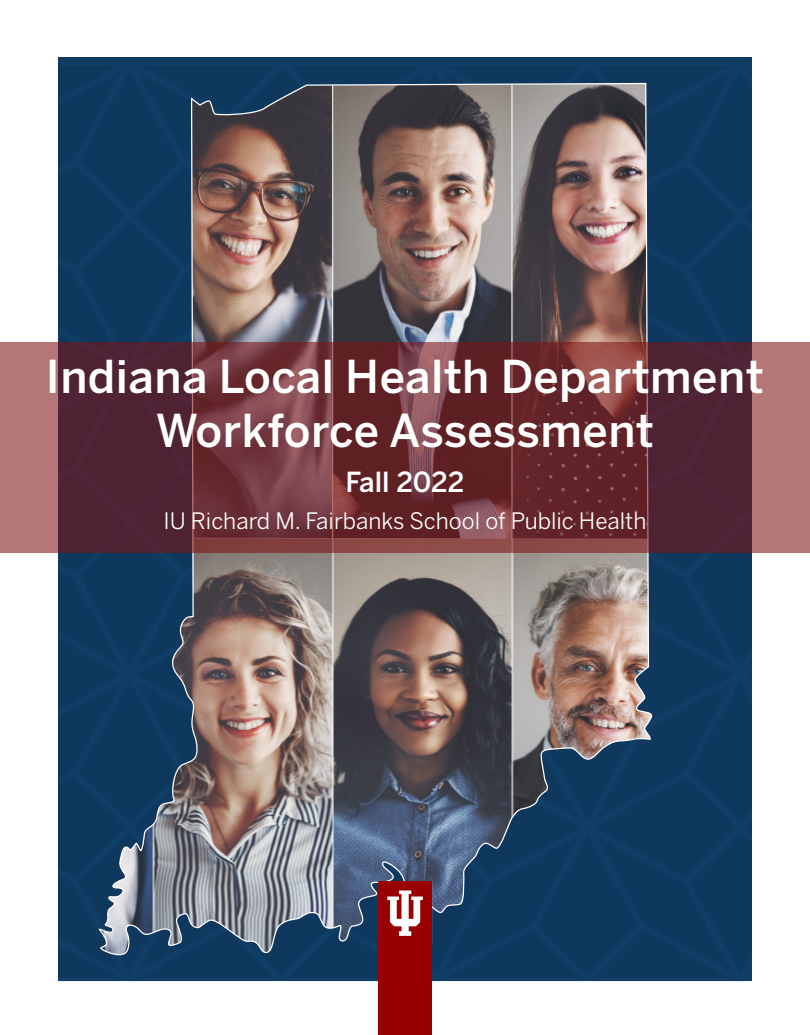
<style>
.page{position:relative;width:810px;height:1035px;background:#fff}
.page>*{position:absolute;margin:0;border:0;box-sizing:border-box;transform-origin:0 0}
.t1{font:500 45px/54px "Benton Sans";letter-spacing:.01em;color:#fff;text-align:center}
.t2{font:500 27.5px "Benton Sans";letter-spacing:-.005em;color:#fff}
.t3{font:22.5px "Benton Sans";color:#fff}
</style>
<div class="page">
<div style="left:58px;top:57px;width:694px;height:924px;background:#0e385e"></div>
<img style="left:95px;top:82px;width:560px;height:879px">
<svg style="left:0;top:342px;width:810px;height:211px;background:#70373f"></svg>
<img style="left:221px;top:882px;width:368px;height:71px">
<div style="left:378px;top:937px;width:54px;height:98px;background:#900"></div>
<p class="t1" style="left:46px;top:350px;width:719px">Indiana Local Health Department<br>Workforce Assessment</p>
<p class="t2" style="left:345px;top:465px;width:121px">Fall 2022</p>
<p class="t3" style="left:163px;top:508px;width:485px">IU Richard M. Fairbanks School of Public Health</p>
</div>
